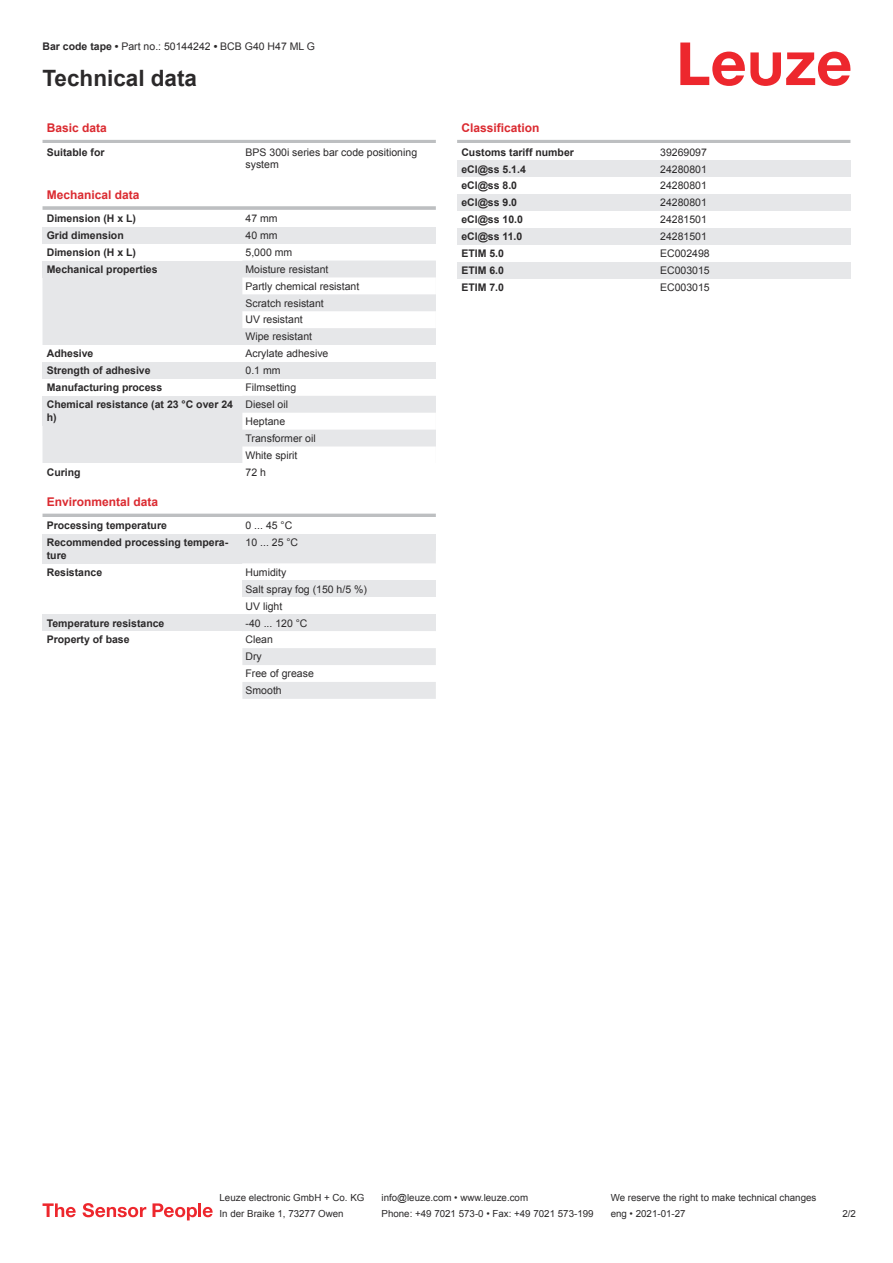
<style>
.page{position:relative;width:893px;height:1263px;background:#fff}
.page>*{position:absolute;margin:0;border:0;box-sizing:border-box;transform-origin:0 0}
.t1{font:700 22.5px "Arial";color:#2b292a}
.t2{font:700 12px "Arial";color:#db2a30}
.t3{font:10.5px/17px "Arial";color:#2b292a}
.t4{font:700 10.5px/12.6px "Arial";color:#2b292a}
.t5{font:9.75px "Arial";color:#2b292a}
.s1{font-weight:700}
</style>
<div class="page">
<svg style="left:680px;top:43px;width:170px;height:43px"></svg>
<svg style="left:43px;top:277px;width:393px;height:287px;fill:#e6e7e9"></svg>
<hr style="left:43px;top:140px;width:393px;height:3px;background:#bdbfc1">
<hr style="left:43px;top:206px;width:393px;height:4px;background:#c6c8ca">
<div style="left:43px;top:227px;width:199px;height:17px;background:#e6e7e9"></div>
<div style="left:242px;top:227px;width:194px;height:17px;background:#e6e7e9"></div>
<div style="left:43px;top:261px;width:199px;height:16px;background:#e6e7e9"></div>
<svg style="left:242px;top:261px;width:194px;height:84px"></svg>
<div style="left:43px;top:345px;width:199px;height:17px;background:#fff"></div>
<div style="left:242px;top:345px;width:194px;height:17px;background:#fff"></div>
<div style="left:43px;top:362px;width:199px;height:17px;background:#e6e7e9"></div>
<div style="left:242px;top:362px;width:194px;height:17px;background:#e6e7e9"></div>
<div style="left:43px;top:379px;width:199px;height:17px;background:#fff"></div>
<div style="left:242px;top:379px;width:194px;height:17px;background:#fff"></div>
<div style="left:43px;top:396px;width:199px;height:29px;background:#e6e7e9"></div>
<svg style="left:242px;top:396px;width:194px;height:67px"></svg>
<div style="left:43px;top:463px;width:199px;height:17px;background:#fff"></div>
<div style="left:242px;top:463px;width:194px;height:17px;background:#fff"></div>
<div style="left:43px;top:497px;width:393px;height:18px;background:#fff"></div>
<hr style="left:43px;top:514px;width:393px;height:3px;background:#bdbfc1">
<div style="left:43px;top:517px;width:199px;height:17px;background:#fff"></div>
<div style="left:242px;top:517px;width:194px;height:17px;background:#fff"></div>
<div style="left:43px;top:534px;width:199px;height:30px;background:#e6e7e9"></div>
<div style="left:242px;top:534px;width:194px;height:17px;background:#e6e7e9"></div>
<div style="left:242px;top:580px;width:194px;height:17px;background:#e6e7e9"></div>
<div style="left:43px;top:614px;width:199px;height:17px;background:#e6e7e9"></div>
<div style="left:242px;top:614px;width:194px;height:17px;background:#e6e7e9"></div>
<svg style="left:242px;top:648px;width:194px;height:51px"></svg>
<hr style="left:457px;top:140px;width:393px;height:3px;background:#bdbfc1">
<div style="left:457px;top:160px;width:200px;height:17px;background:#e6e7e9"></div>
<div style="left:657px;top:160px;width:193px;height:17px;background:#e6e7e9"></div>
<div style="left:457px;top:194px;width:200px;height:17px;background:#e6e7e9"></div>
<div style="left:657px;top:194px;width:193px;height:17px;background:#e6e7e9"></div>
<div style="left:457px;top:228px;width:200px;height:17px;background:#e6e7e9"></div>
<div style="left:657px;top:228px;width:193px;height:17px;background:#e6e7e9"></div>
<div style="left:457px;top:262px;width:200px;height:17px;background:#e6e7e9"></div>
<div style="left:657px;top:262px;width:193px;height:17px;background:#e6e7e9"></div>
<svg style="left:43px;top:1203px;width:33px;height:14px"></svg>
<svg style="left:83px;top:1203px;width:63px;height:14px"></svg>
<svg style="left:153px;top:1203px;width:44px;height:17px"></svg>
<hr style="left:198px;top:1203px;width:3px;height:14px;background:#ed272d">
<svg style="left:203px;top:1207px;width:10px;height:10px"></svg>
<p class="t3" style="left:43px;top:39px;width:274px"><span class="s1">Bar code tape •</span> Part no.: 50144242 <span class="s1">•</span> BCB G40 H47 ML G</p>
<h1 class="t1" style="left:43px;top:70px;width:156px">Technical data</h1>
<p class="t2" style="left:47px;top:123px;width:62px">Basic data</p>
<p class="t4" style="left:47px;top:147px;width:59px">Suitable for</p>
<p class="t3" style="left:246px;top:147px;width:173px;line-height:12.6px">BPS 300i series bar code positioning system</p>
<p class="t2" style="left:47px;top:190px;width:94px">Mechanical data</p>
<p class="t4" style="left:47px;top:213px;width:91px">Dimension (H x L)</p>
<p class="t3" style="left:246px;top:211px;width:34px">47 mm</p>
<p class="t4" style="left:47px;top:230px;width:79px">Grid dimension</p>
<p class="t3" style="left:246px;top:228px;width:34px">40 mm</p>
<p class="t4" style="left:47px;top:247px;width:91px">Dimension (H x L)</p>
<p class="t3" style="left:246px;top:245px;width:48px">5,000 mm</p>
<p class="t4" style="left:47px;top:264px;width:112px">Mechanical properties</p>
<p class="t3" style="left:246px;top:262px;width:115px">Moisture resistant<br>Partly chemical resistant<br>Scratch resistant<br>UV resistant<br>Wipe resistant</p>
<p class="t4" style="left:47px;top:348px;width:48px">Adhesive</p>
<p class="t3" style="left:246px;top:346px;width:84px">Acrylate adhesive</p>
<p class="t4" style="left:47px;top:365px;width:105px">Strength of adhesive</p>
<p class="t3" style="left:246px;top:363px;width:37px">0.1 mm</p>
<p class="t4" style="left:47px;top:382px;width:117px">Manufacturing process</p>
<p class="t3" style="left:246px;top:380px;width:52px">Filmsetting</p>
<p class="t4" style="left:47px;top:399px;width:188px">Chemical resistance (at 23 °C over 24 h)</p>
<p class="t3" style="left:246px;top:397px;width:72px">Diesel oil<br>Heptane<br>Transformer oil<br>White spirit</p>
<p class="t4" style="left:47px;top:467px;width:35px">Curing</p>
<p class="t3" style="left:246px;top:464px;width:22px">72 h</p>
<p class="t2" style="left:47px;top:497px;width:113px">Environmental data</p>
<p class="t4" style="left:47px;top:520px;width:122px">Processing temperature</p>
<p class="t3" style="left:246px;top:518px;width:48px">0 ... 45 °C</p>
<p class="t4" style="left:47px;top:537px;width:183px">Recommended processing tempera&shy;ture</p>
<p class="t3" style="left:246px;top:535px;width:54px">10 ... 25 °C</p>
<p class="t4" style="left:47px;top:567px;width:57px">Resistance</p>
<p class="t3" style="left:246px;top:565px;width:123px">Humidity<br>Salt spray fog (150 h/5 %)<br>UV light</p>
<p class="t4" style="left:47px;top:617px;width:119px">Temperature resistance</p>
<p class="t3" style="left:246px;top:615px;width:63px">-40 ... 120 °C</p>
<p class="t4" style="left:47px;top:634px;width:84px">Property of base</p>
<p class="t3" style="left:246px;top:632px;width:70px">Clean<br>Dry<br>Free of grease<br>Smooth</p>
<p class="t2" style="left:461px;top:123px;width:80px">Classification</p>
<p class="t4" style="left:461px;top:147px;width:114px">Customs tariff number</p>
<p class="t3" style="left:660px;top:144px;width:48px">39269097</p>
<p class="t4" style="left:461px;top:164px;width:66px">eCl@ss 5.1.4</p>
<p class="t3" style="left:660px;top:161px;width:48px">24280801</p>
<p class="t4" style="left:461px;top:180px;width:57px">eCl@ss 8.0</p>
<p class="t3" style="left:660px;top:178px;width:48px">24280801</p>
<p class="t4" style="left:461px;top:197px;width:57px">eCl@ss 9.0</p>
<p class="t3" style="left:660px;top:195px;width:48px">24280801</p>
<p class="t4" style="left:461px;top:214px;width:63px">eCl@ss 10.0</p>
<p class="t3" style="left:660px;top:212px;width:48px">24281501</p>
<p class="t4" style="left:461px;top:231px;width:63px">eCl@ss 11.0</p>
<p class="t3" style="left:660px;top:229px;width:48px">24281501</p>
<p class="t4" style="left:461px;top:248px;width:44px">ETIM 5.0</p>
<p class="t3" style="left:660px;top:246px;width:51px">EC002498</p>
<p class="t4" style="left:461px;top:265px;width:44px">ETIM 6.0</p>
<p class="t3" style="left:660px;top:263px;width:51px">EC003015</p>
<p class="t4" style="left:461px;top:282px;width:44px">ETIM 7.0</p>
<p class="t3" style="left:660px;top:280px;width:51px">EC003015</p>
<p class="t5" style="left:220px;top:1194px;width:146px">Leuze electronic GmbH + Co. KG</p>
<p class="t5" style="left:381px;top:1194px;width:148px">info@leuze.com • www.leuze.com</p>
<p class="t5" style="left:611px;top:1194px;width:207px">We reserve the right to make technical changes</p>
<p class="t5" style="left:220px;top:1210px;width:126px">In der Braike 1, 73277 Owen</p>
<p class="t5" style="left:381px;top:1210px;width:214px">Phone: +49 7021 573-0 • Fax: +49 7021 573-199</p>
<p class="t5" style="left:611px;top:1210px;width:76px">eng • 2021-01-27</p>
<p class="t5" style="left:842px;top:1210px;width:15px">2 /2</p>
</div>
